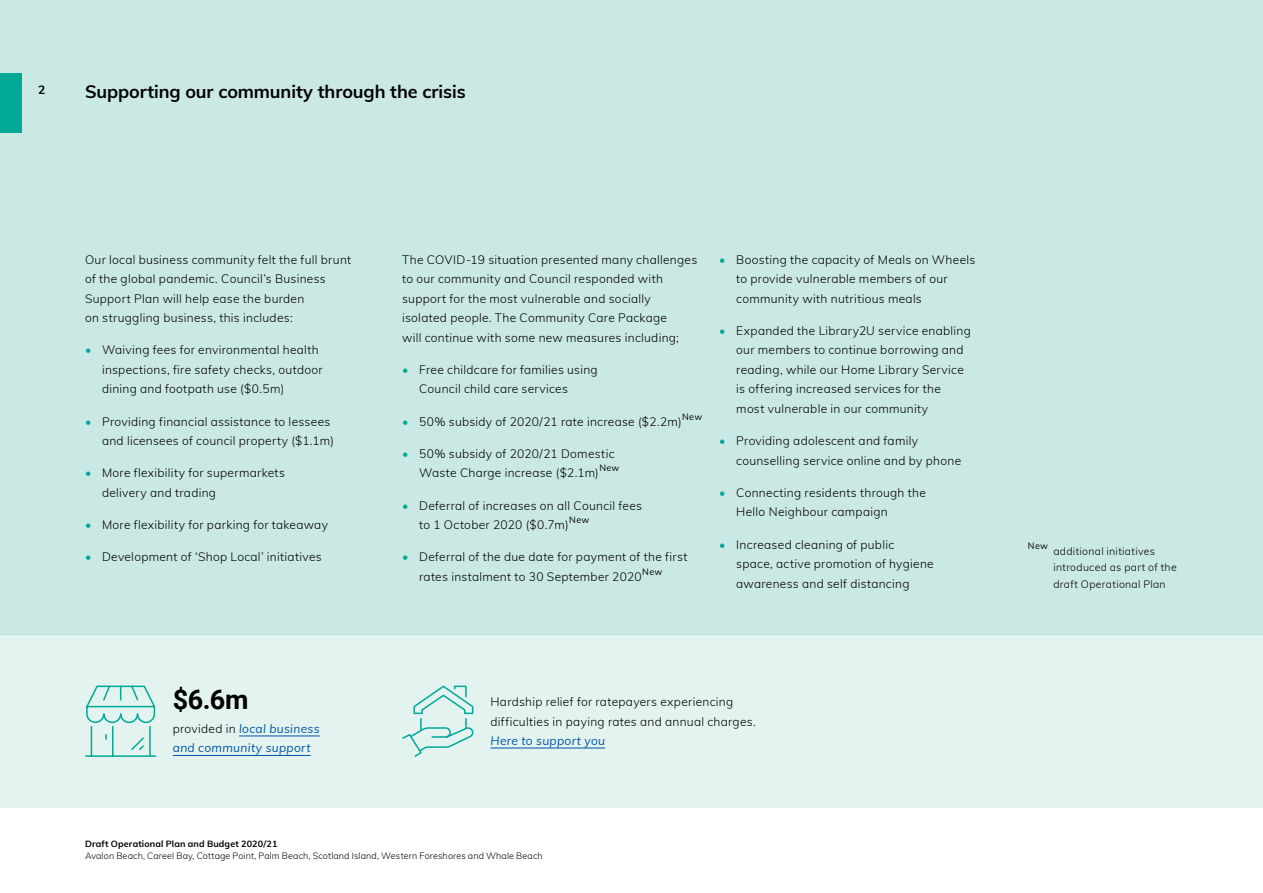
<style>
.page{position:relative;width:1263px;height:893px;background:#fff}
.page>*{position:absolute;margin:0;border:0;box-sizing:border-box;transform-origin:0 0}
.t1{font:700 27px "Roboto";color:#000}
.t2{font:700 18px "Muli";letter-spacing:-.005em;color:#000}
.t3{font:300 12px/19.5px "Muli";letter-spacing:.025em;color:#000}
.t4{font:italic 12px/19.5px "Muli";letter-spacing:.025em;color:#0054a6}
.t5{font:700 12px "Muli";color:#000}
.t6{font:300 10.5px/16.5px "Muli";letter-spacing:.03em;color:#000}
.t7{font:300 9px "Muli";letter-spacing:.015em;color:#000}
.t8{font:700 9px "Muli";letter-spacing:.015em;color:#000}
.t9{font:9px "Muli";letter-spacing:.035em;color:#000}
.s1{color:#00a995}
.s2{font-weight:300;font-style:normal;color:#000}
</style>
<div class="page">
<div style="left:0;top:0;width:1263px;height:634px;background:#cae8e4"></div>
<div style="left:0;top:634px;width:1263px;height:174px;background:#e3f3f0"></div>
<div style="left:0;top:74px;width:21px;height:59px;background:#00a995"></div>
<hr style="left:239px;top:736px;width:81px;height:1px;background:#0054a6">
<hr style="left:173px;top:755px;width:138px;height:1px;background:#0054a6">
<hr style="left:490px;top:748px;width:115px;height:1px;background:#0054a6">
<hr style="left:86px;top:755px;width:70px;height:2px;background:#00a995">
<svg style="left:85px;top:685px;width:71px;height:71px"></svg>
<svg style="left:402px;top:685px;width:72px;height:72px"></svg>
<p class="t5" style="left:38px;top:80px;width:9px">2</p>
<h2 class="t2" style="left:85px;top:78px;width:382px">Supporting our community through the crisis</h2>
<p class="t3" style="left:85px;top:249px;width:268px">Our local business community felt the full brunt of the global pandemic. Council’s Business Support Plan will help ease the burden<br>on struggling business, this includes:</p>
<p class="t3" style="left:102px;top:340px;width:222px;text-indent:-17px"><span class="s1">•</span> Waiving fees for environmental health inspections, fire safety checks, outdoor dining and footpath use ($0.5m)</p>
<p class="t3" style="left:85px;top:411px;width:250px;text-align:right"><span class="s1">•</span> Providing financial assistance to lessees and licensees of council property ($1.1m)</p>
<p class="t3" style="left:102px;top:463px;width:185px;text-indent:-17px"><span class="s1">•</span> More flexibility for supermarkets delivery and trading</p>
<p class="t3" style="left:85px;top:515px;width:244px"><span class="s1">•</span> More flexibility for parking for takeaway</p>
<p class="t3" style="left:85px;top:547px;width:238px"><span class="s1">•</span> Development of ‘Shop Local’ initiatives</p>
<p class="t3" style="left:402px;top:249px;width:297px">The COVID-19 situation presented many challenges to our community and Council responded with support for the most vulnerable and socially isolated people. The Community Care Package<br>will continue with some new measures including;</p>
<p class="t3" style="left:419px;top:359px;width:180px;text-indent:-17px"><span class="s1">•</span> Free childcare for families using<br>Council child care services</p>
<p class="t3" style="left:402px;top:411px;width:281px"><span class="s1">•</span> 50% subsidy of 2020/21 rate increase ($2.2m)</p>
<p class="t9" style="left:682px;top:410px;width:22px">New</p>
<p class="t3" style="left:402px;top:443px;width:214px;text-align:center"><span class="s1">•</span> 50% subsidy of 2020/21 Domestic<br>Waste Charge increase ($2.1m)</p>
<p class="t9" style="left:599px;top:462px;width:22px">New</p>
<p class="t3" style="left:419px;top:495px;width:224px;text-indent:-17px"><span class="s1">•</span> Deferral of increases on all Council fees to 1 October 2020 ($0.7m)</p>
<p class="t9" style="left:569px;top:513px;width:22px">New</p>
<p class="t3" style="left:419px;top:547px;width:270px;text-indent:-17px"><span class="s1">•</span> Deferral of the due date for payment of the first rates instalment to 30 September 2020</p>
<p class="t9" style="left:642px;top:565px;width:22px">New</p>
<p class="t3" style="left:736px;top:249px;width:241px;text-indent:-17px"><span class="s1">•</span> Boosting the capacity of Meals on Wheels to provide vulnerable members of our community with nutritious meals</p>
<p class="t3" style="left:736px;top:320px;width:236px;text-indent:-17px"><span class="s1">•</span> Expanded the Library2U service enabling our members to continue borrowing and reading, while our Home Library Service is offering increased services for the most vulnerable in our community</p>
<p class="t3" style="left:736px;top:431px;width:226px;text-indent:-17px"><span class="s1">•</span> Providing adolescent and family counselling service online and by phone</p>
<p class="t3" style="left:736px;top:482px;width:191px;text-indent:-17px"><span class="s1">•</span> Connecting residents through the<br>Hello Neighbour campaign</p>
<p class="t3" style="left:736px;top:534px;width:199px;text-indent:-17px"><span class="s1">•</span> Increased cleaning of public space, active promotion of hygiene awareness and self distancing</p>
<p class="t9" style="left:1028px;top:539px;width:22px">New</p>
<p class="t6" style="left:1053px;top:542px;width:125px">additional initiatives introduced as part of the draft Operational Plan</p>
<h1 class="t1" style="left:173px;top:681px;width:77px">$6.6m</h1>
<p class="t4" style="left:173px;top:718px;width:148px"><span class="s2">provided in</span> local business and community support</p>
<p class="t3" style="left:490px;top:691px;width:267px">Hardship relief for ratepayers experiencing difficulties in paying rates and annual charges.</p>
<p class="t4" style="left:490px;top:730px;width:116px">Here to support you</p>
<p class="t8" style="left:85px;top:837px;width:194px">Draft Operational Plan and Budget 2020/21</p>
<p class="t7" style="left:85px;top:849px;width:459px">Avalon Beach, Careel Bay, Cottage Point, Palm Beach, Scotland Island, Western Foreshores and Whale Beach</p>
</div>
